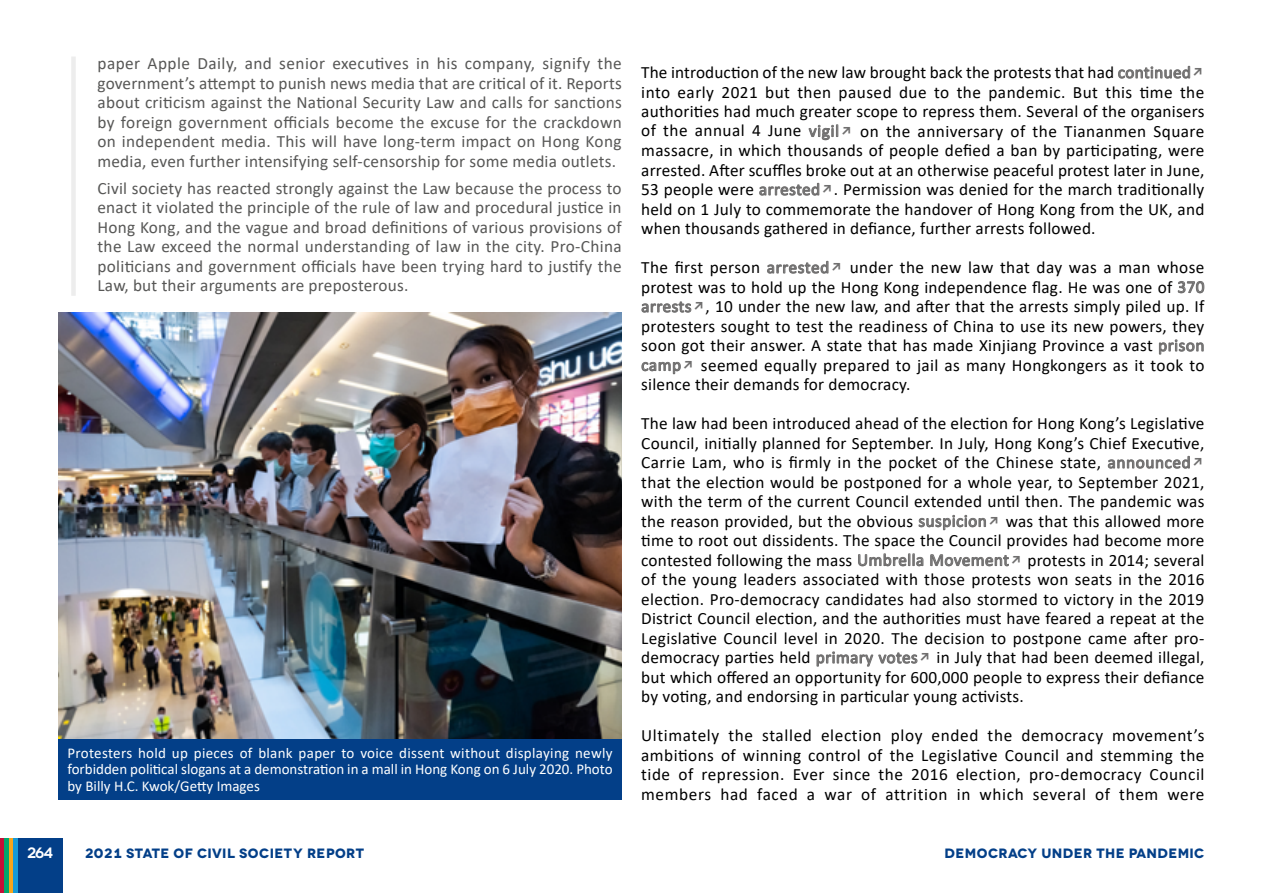
<style>
.page{position:relative;width:1263px;height:893px;background:#fff}
.page>*{position:absolute;margin:0;border:0;box-sizing:border-box;transform-origin:0 0}
.t1{font:17.25px/19.5px "Calibri";letter-spacing:.015em;color:#000;text-align:justify}
.t2{font:17.25px/19.5px "Calibri";letter-spacing:.01em;color:#575756;text-align:justify}
.t3{font:15px/16.5px "Calibri";color:#fff;text-align:justify}
.t4{font:600 15px "Novecentowide";color:#fff}
.t5{font:700 13.5px "Novecentowide";letter-spacing:.03em;color:#033f88}
.s1{color:#706f6f}
.s2{font-family:"Inter";font-weight:700;font-size:13.8px;color:#706f6f}
</style>
<div class="page">
<div style="left:71px;top:57px;width:5px;height:239px;background:#ededed"></div>
<img style="left:58px;top:312px;width:564px;height:427px">
<div style="left:58px;top:739px;width:564px;height:61px;background:#033f88"></div>
<div style="left:18px;top:839px;width:44px;height:54px;background:#033f88"></div>
<hr style="left:9px;top:838px;width:4px;height:55px;background:#f9a61a">
<div style="left:0;top:838px;width:5px;height:55px;background:#c40f38"></div>
<hr style="left:5px;top:838px;width:4px;height:55px;background:#00a76c">
<div style="left:13px;top:838px;width:5px;height:55px;background:#189ad6"></div>
<p class="t2" style="left:98px;top:54px;width:526px">paper Apple Daily, and senior executives in his company, signify the government’s attempt to punish news media that are critical of it. Reports about criticism against the National Security Law and calls for sanctions by foreign government officials become the excuse for the crackdown on independent media. This will have long-term impact on Hong Kong media, even further intensifying self-censorship for some media outlets.</p>
<p class="t2" style="left:98px;top:178px;width:526px">Civil society has reacted strongly against the Law because the process to enact it violated the principle of the rule of law and procedural justice in Hong Kong, and the vague and broad definitions of various provisions of the Law exceed the normal understanding of law in the city. Pro-China politicians and government officials have been trying hard to justify the Law, but their arguments are preposterous.</p>
<p class="t3" style="left:68px;top:744px;width:547px">Protesters hold up pieces of blank paper to voice dissent without displaying newly forbidden political slogans at a demonstration in a mall in Hong Kong on 6 July 2020. Photo by Billy H.C. Kwok/Getty Images</p>
<p class="t1" style="left:641px;top:62px;width:565px">The introduction of the new law brought back the protests that had <span class="s1">continued</span><span class="s2">↗ </span>into early 2021 but then paused due to the pandemic. But this time the authorities had much greater scope to repress them. Several of the organisers of the annual 4 June <span class="s1">vigil</span><span class="s2">↗</span> on the anniversary of the Tiananmen Square massacre, in which thousands of people defied a ban by participating, were arrested. After scuffles broke out at an otherwise peaceful protest later in June, 53 people were <span class="s1">arrested</span><span class="s2">↗</span>. Permission was denied for the march traditionally held on 1 July to commemorate the handover of Hong Kong from the UK, and when thousands gathered in defiance, further arrests followed.</p>
<p class="t1" style="left:641px;top:257px;width:565px">The first person <span class="s1">arrested</span><span class="s2">↗</span> under the new law that day was a man whose protest was to hold up the Hong Kong independence flag. He was one of <span class="s1">370 arrests</span><span class="s2">↗</span>, 10 under the new law, and after that the arrests simply piled up. If protesters sought to test the readiness of China to use its new powers, they soon got their answer. A state that has made Xinjiang Province a vast <span class="s1">prison camp</span><span class="s2">↗</span> seemed equally prepared to jail as many Hongkongers as it took to silence their demands for democracy.</p>
<p class="t1" style="left:641px;top:413px;width:565px">The law had been introduced ahead of the election for Hong Kong’s Legislative Council, initially planned for September. In July, Hong Kong’s Chief Executive, Carrie Lam, who is firmly in the pocket of the Chinese state, <span class="s1">announced</span><span class="s2">↗ </span>that the election would be postponed for a whole year, to September 2021, with the term of the current Council extended until then. The pandemic was the reason provided, but the obvious <span class="s1">suspicion</span><span class="s2">↗</span> was that this allowed more time to root out dissidents. The space the Council provides had become more contested following the mass <span class="s1">Umbrella Movement</span><span class="s2">↗</span> protests in 2014; several of the young leaders associated with those protests won seats in the 2016 election. Pro-democracy candidates had also stormed to victory in the 2019<br>District Council election, and the authorities must have feared a repeat at the Legislative Council level in 2020. The decision to postpone came after pro&shy;democracy parties held <span class="s1">primary votes</span><span class="s2">↗</span> in July that had been deemed illegal, but which offered an opportunity for 600,000 people to express their defiance by voting, and endorsing in particular young activists.</p>
<p class="t1" style="left:641px;top:725px;width:565px">Ultimately the stalled election ploy ended the democracy movement’s ambitions of winning control of the Legislative Council and stemming the tide of repression. Ever since the 2016 election, pro-democracy Council members had faced a war of attrition in which several of them were</p>
<p class="t4" style="left:27px;top:844px;width:28px">264</p>
<p class="t5" style="left:85px;top:845px;width:280px">2021 STATE OF CIVIL SOCIETY REPORT</p>
<p class="t5" style="left:945px;top:845px;width:261px">DEMOCRACY UNDER THE PANDEMIC</p>
</div>
